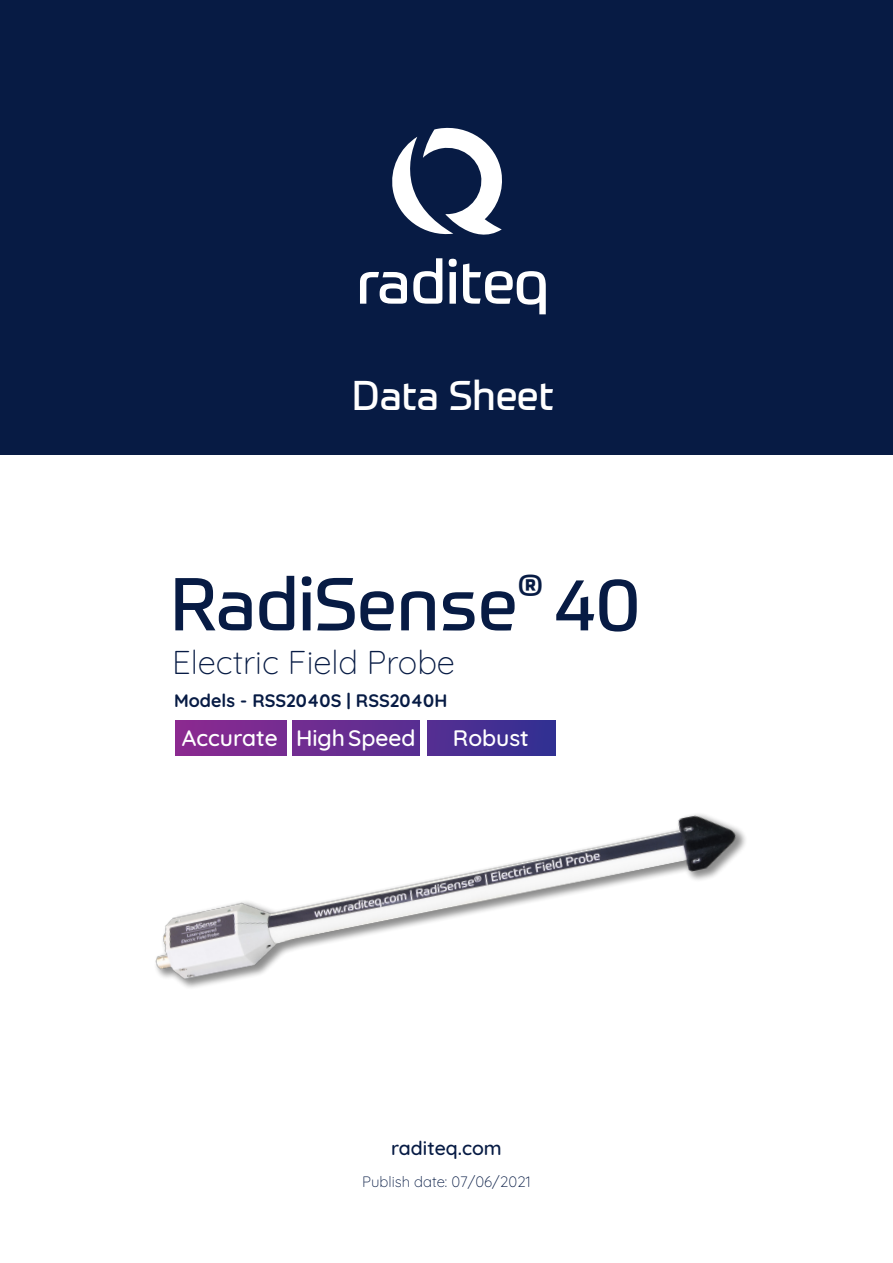
<style>
.page{position:relative;width:893px;height:1263px;background:#fff}
.page>*{position:absolute;margin:0;border:0;box-sizing:border-box;transform-origin:0 0}
.Voorblad__Titel{font:73.5px "Prometo";color:#071b44}
.t1{font:40.5px "Prometo";color:#fff}
.Binnen__Subtitel{font:33px "Quicksand";color:#071b44}
.Voorblad__in_Gradien{font:500 22.8px "Quicksand";color:#fff}
.t2{font:500 19.5px "Quicksand";color:#071b44}
.t3{font:700 18px "Quicksand";color:#071b44}
.t4{font:15px "Quicksand";color:#071b44}
</style>
<div class="page">
<div style="left:0;top:0;width:893px;height:455px;background:#071b44"></div>
<svg style="left:392px;top:127px;width:110px;height:108px"></svg>
<svg style="left:360px;top:272px;width:47px;height:32px"></svg>
<svg style="left:413px;top:258px;width:29px;height:46px"></svg>
<svg style="left:449px;top:259px;width:8px;height:45px"></svg>
<svg style="left:463px;top:263px;width:83px;height:51px"></svg>
<img style="left:155px;top:720px;width:591px;height:268px">
<h2 class="t1" style="left:352px;top:371px;width:203px">Data Sheet</h2>
<p class="Voorblad__Titel" style="left:170px;top:559px;width:472px">RadiSense<sup>®</sup> 40</p>
<p class="Binnen__Subtitel" style="left:172px;top:636px;width:284px">Electric Field Probe</p>
<p class="t3" style="left:174px;top:685px;width:275px">Models - RSS2040S | RSS2040H</p>
<p class="Voorblad__in_Gradien" style="left:182px;top:719px;width:235px">Accurate High Speed</p>
<p class="Voorblad__in_Gradien" style="left:453px;top:719px;width:78px">Robust</p>
<p class="t2" style="left:391px;top:1132px;width:112px">raditeq.com</p>
<p class="t4" style="left:362px;top:1169px;width:170px">Publish date: 07/06/2021</p>
</div>
